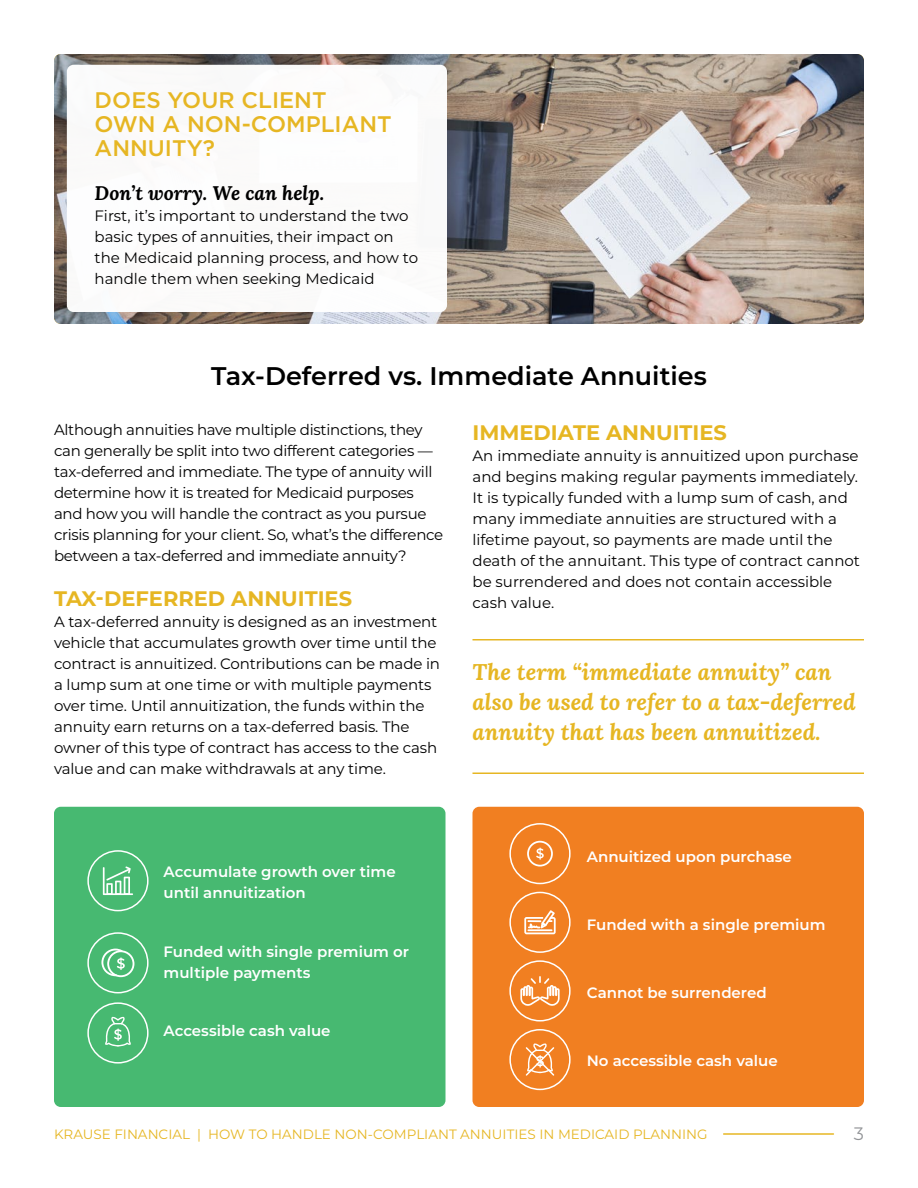
<style>
.page{position:relative;width:918px;height:1188px;background:#fff}
.page>*{position:absolute;margin:0;border:0;box-sizing:border-box;transform-origin:0 0}
.t1{font:600 25.5px "Montserrat";color:#000}
.t2{font:italic 700 22.5px/30px "Lora";color:#e6b623}
.t3{font:500 22.5px/24px "Gotham";color:#e6b623}
.t4{font:700 21px "Montserrat";color:#e6b623}
.t5{font:italic 700 19.5px "Lora";color:#000}
.t6{font:18px "Montserrat";color:#939598}
.t7{font:15px/21px "Montserrat";letter-spacing:-.01em;color:#000}
.t8{font:600 15px/21px "Montserrat";color:#fff}
.t9{font:13.5px "Montserrat";color:#e6b623}
</style>
<div class="page">
<hr style="left:724px;top:1133px;width:109px;height:2px;background:#e6b623">
<img style="left:54px;top:54px;width:810px;height:270px">
<div style="left:67px;top:65px;width:380px;height:247px;background:#fff;border-radius:7px"></div>
<hr style="left:472px;top:639px;width:392px;height:1px;background:#e6b623">
<hr style="left:472px;top:772px;width:392px;height:2px;background:#e6b623">
<div style="left:472px;top:807px;width:392px;height:300px;background:#f17f21;border-radius:7px"></div>
<div style="left:54px;top:807px;width:392px;height:300px;background:#47b971;border-radius:7px"></div>
<svg style="left:103px;top:866px;width:30px;height:29px"></svg>
<div style="left:87px;top:850px;width:62px;height:61px;border:2px solid #fff;border-radius:50%"></div>
<svg style="left:101px;top:949px;width:33px;height:28px"></svg>
<div style="left:87px;top:932px;width:62px;height:61px;border:2px solid #fff;border-radius:50%"></div>
<svg style="left:105px;top:1017px;width:26px;height:30px"></svg>
<div style="left:87px;top:1002px;width:62px;height:62px;border:2px solid #fff;border-radius:50%"></div>
<svg style="left:525px;top:1043px;width:30px;height:33px"></svg>
<div style="left:509px;top:1029px;width:62px;height:61px;border:2px solid #fff;border-radius:50%"></div>
<svg style="left:520px;top:976px;width:40px;height:30px"></svg>
<div style="left:509px;top:960px;width:62px;height:62px;border:2px solid #fff;border-radius:50%"></div>
<svg style="left:524px;top:910px;width:32px;height:24px"></svg>
<div style="left:509px;top:892px;width:62px;height:61px;border:2px solid #fff;border-radius:50%"></div>
<svg style="left:527px;top:841px;width:26px;height:26px"></svg>
<div style="left:509px;top:823px;width:62px;height:61px;border:2px solid #fff;border-radius:50%"></div>
<h2 class="t3" style="left:95px;top:88px;width:299px">DOES YOUR CLIENT<br>OWN A NON-COMPLIANT<br>ANNUITY?</h2>
<h3 class="t5" style="left:95px;top:179px;width:231px">Don’t worry. We can help.</h3>
<p class="t7" style="left:95px;top:205px;width:325px">First, it’s important to understand the two basic types of annuities, their impact on the Medicaid planning process, and how to handle them when seeking Medicaid</p>
<h1 class="t1" style="left:211px;top:358px;width:497px">Tax-Deferred vs. Immediate Annuities</h1>
<p class="t7" style="left:54px;top:418px;width:391px">Although annuities have multiple distinctions, they can generally be split into two different categories — tax-deferred and immediate. The type of annuity will determine how it is treated for Medicaid purposes and how you will handle the contract as you pursue crisis planning for your client. So, what’s the difference between a tax-deferred and immediate annuity?</p>
<h3 class="t4" style="left:54px;top:583px;width:300px">TAX-DEFERRED ANNUITIES</h3>
<p class="t7" style="left:54px;top:610px;width:388px">A tax-deferred annuity is designed as an investment vehicle that accumulates growth over time until the contract is annuitized. Contributions can be made in a lump sum at one time or with multiple payments over time. Until annuitization, the funds within the annuity earn returns on a tax-deferred basis. The owner of this type of contract has access to the cash value and can make withdrawals at any time.</p>
<p class="t8" style="left:164px;top:861px;width:234px">Accumulate growth over time until annuitization</p>
<p class="t8" style="left:164px;top:940px;width:247px">Funded with single premium or multiple payments</p>
<p class="t8" style="left:164px;top:1019px;width:168px">Accessible cash value</p>
<h3 class="t4" style="left:472px;top:418px;width:256px">IMMEDIATE ANNUITIES</h3>
<p class="t7" style="left:472px;top:445px;width:389px">An immediate annuity is annuitized upon purchase and begins making regular payments immediately.<br>It is typically funded with a lump sum of cash, and many immediate annuities are structured with a lifetime payout, so payments are made until the death of the annuitant. This type of contract cannot be surrendered and does not contain accessible cash value.</p>
<h2 class="t2" style="left:472px;top:657px;width:385px">The term “immediate annuity” can also be used to refer to a tax-deferred annuity that has been annuitized.</h2>
<p class="t8" style="left:587px;top:846px;width:206px">Annuitized upon purchase</p>
<p class="t8" style="left:587px;top:914px;width:240px">Funded with a single premium</p>
<p class="t8" style="left:587px;top:982px;width:181px">Cannot be surrendered</p>
<p class="t8" style="left:587px;top:1049px;width:192px">No accessible cash value</p>
<p class="t9" style="left:54px;top:1125px;width:655px">KRAUSE FINANCIAL | HOW TO HANDLE NON-COMPLIANT ANNUITIES IN MEDICAID PLANNING</p>
<p class="t6" style="left:854px;top:1121px;width:12px">3</p>
</div>
